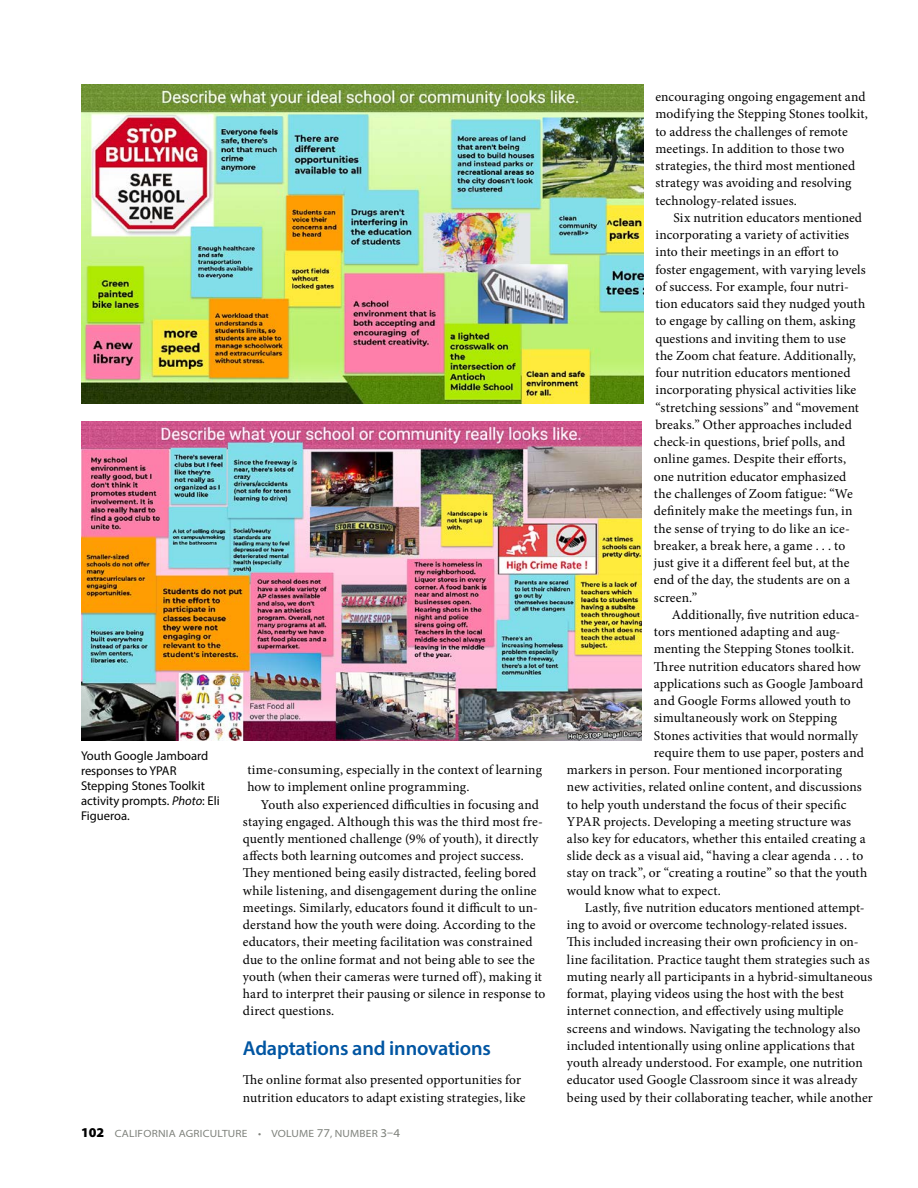
<style>
.page{position:relative;width:918px;height:1188px;background:#fff}
.page>*{position:absolute;margin:0;border:0;box-sizing:border-box;transform-origin:0 0}
.t1{font:600 20.25px "Myriad Pro";letter-spacing:-.01em;color:#0055a2}
.P2{font:13.5px/17.2px "Minion Pro";letter-spacing:.005em;color:#000}
.P1{font:13.5px/17.2px "Minion Pro";letter-spacing:.005em;color:#000}
.CP_photo{font:12.75px/15px "Myriad Pro";color:#000}
.t2{font:semi-expanded 10.5px "Myriad Pro";letter-spacing:.02em;color:#7e817b}
.s1{font-style:italic}
.s2{font-weight:900;font-stretch:normal;font-size:13.5px;color:#000}
.s3{font-size:12px}
</style>
<div class="page">
<img style="left:81px;top:85px;width:562px;height:319px">
<img style="left:81px;top:422px;width:561px;height:319px">
<p class="CP_photo" style="left:81px;top:748px;width:140px">Youth Google Jamboard responses to YPAR<br>Stepping Stones Toolkit activity prompts. <span class="s1">Photo</span>: Eli<br>Figueroa.</p>
<p class="P2" style="left:247px;top:761px;width:296px">time-consuming, especially in the context of learning how to implement online programming.</p>
<p class="P2" style="left:243px;top:796px;width:304px;text-indent:18px">Youth also experienced difficulties in focusing and staying engaged. Although this was the third most fre&shy;quently mentioned challenge (9% of youth), it directly affects both learning outcomes and project success.<br>They mentioned being easily distracted, feeling bored while listening, and disengagement during the online meetings. Similarly, educators found it difficult to un&shy;derstand how the youth were doing. According to the educators, their meeting facilitation was constrained due to the online format and not being able to see the youth (when their cameras were turned off), making it hard to interpret their pausing or silence in response to direct questions.</p>
<h2 class="t1" style="left:243px;top:1036px;width:249px">Adaptations and innovations</h2>
<p class="P1" style="left:243px;top:1072px;width:284px">The online format also presented opportunities for nutrition educators to adapt existing strategies, like</p>
<p class="t2" style="left:81px;top:1127px;width:321px"><span class="s2">102</span> CALIFORNIA AGRICULTURE • VOLUME <span class="s3">77</span>, NUMBER <span class="s3">3–4</span></p>
<p class="P1" style="left:655px;top:88px;width:214px">encouraging ongoing engagement and modifying the Stepping Stones toolkit, to address the challenges of remote meetings. In addition to those two strategies, the third most mentioned strategy was avoiding and resolving technology-related issues.</p>
<p class="P2" style="left:654px;top:209px;width:213px;text-indent:20px">Six nutrition educators mentioned incorporating a variety of activities into their meetings in an effort to foster engagement, with varying levels of success. For example, four nutri&shy;tion educators said they nudged youth to engage by calling on them, asking questions and inviting them to use<br>the Zoom chat feature. Additionally, four nutrition educators mentioned incorporating physical activities like “stretching sessions” and “movement breaks.” Other approaches included check-in questions, brief polls, and online games. Despite their efforts, one nutrition educator emphasized the challenges of Zoom fatigue: “We definitely make the meetings fun, in the sense of trying to do like an ice&shy;breaker, a break here, a game . . . to just give it a different feel but, at the end of the day, the students are on a screen.”</p>
<p class="P2" style="left:672px;top:606px;width:189px">Additionally, five nutrition educa-</p>
<p class="P2" style="left:654px;top:623px;width:188px">tors mentioned adapting and aug-</p>
<p class="P2" style="left:654px;top:640px;width:202px">menting the Stepping Stones toolkit.</p>
<p class="P2" style="left:654px;top:658px;width:208px">Three nutrition educators shared how</p>
<p class="P2" style="left:654px;top:675px;width:211px">applications such as Google Jamboard</p>
<p class="P2" style="left:654px;top:692px;width:198px">and Google Forms allowed youth to</p>
<p class="P2" style="left:654px;top:709px;width:185px">simultaneously work on Stepping</p>
<p class="P2" style="left:654px;top:727px;width:206px">Stones activities that would normally</p>
<p class="P2" style="left:654px;top:744px;width:212px">require them to use paper, posters and</p>
<p class="P2" style="left:567px;top:761px;width:277px">markers in person. Four mentioned incorporating</p>
<p class="P2" style="left:567px;top:778px;width:296px">new activities, related online content, and discussions</p>
<p class="P2" style="left:567px;top:796px;width:281px">to help youth understand the focus of their specific</p>
<p class="P2" style="left:567px;top:813px;width:286px">YPAR projects. Developing a meeting structure was</p>
<p class="P2" style="left:567px;top:830px;width:300px">also key for educators, whether this entailed creating a</p>
<p class="P2" style="left:567px;top:847px;width:298px">slide deck as a visual aid, “having a clear agenda . . . to</p>
<p class="P2" style="left:567px;top:865px;width:302px">stay on track”, or “creating a routine” so that the youth</p>
<p class="P2" style="left:567px;top:882px;width:156px">would know what to expect.</p>
<p class="P2" style="left:567px;top:899px;width:307px;text-indent:18px">Lastly, five nutrition educators mentioned attempt&shy;ing to avoid or overcome technology-related issues.<br>This included increasing their own proficiency in on&shy;line facilitation. Practice taught them strategies such as muting nearly all participants in a hybrid-simultaneous format, playing videos using the host with the best internet connection, and effectively using multiple screens and windows. Navigating the technology also included intentionally using online applications that youth already understood. For example, one nutrition educator used Google Classroom since it was already being used by their collaborating teacher, while another</p>
</div>
